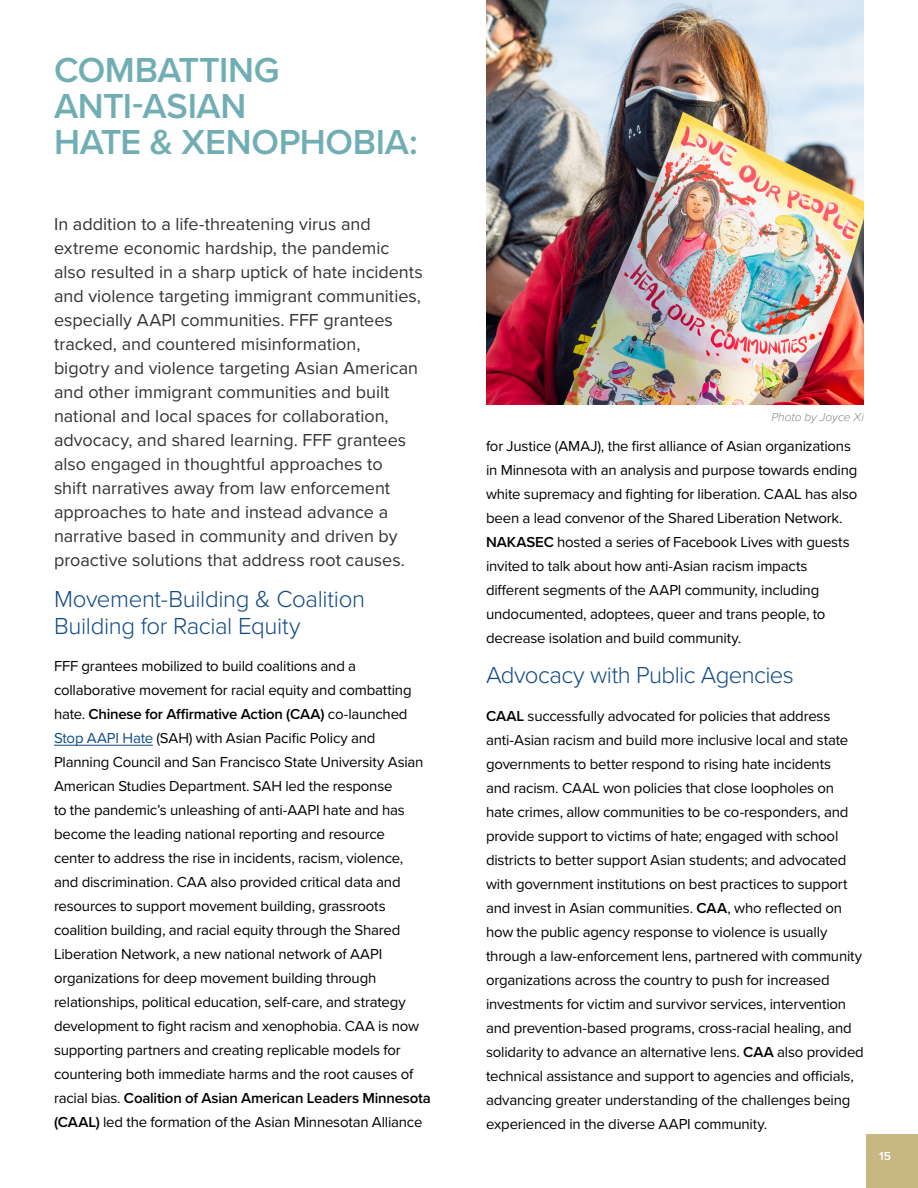
<style>
.page{position:relative;width:918px;height:1188px;background:#fff}
.page>*{position:absolute;margin:0;border:0;box-sizing:border-box;transform-origin:0 0}
.t1{font:600 36px/36px "Proxima Nova";letter-spacing:-.01em;color:#71aeb3}
.t2{font:300 24px/27px "Proxima Nova";letter-spacing:-.015em;color:#114b86}
.t3{font:18px/24px "Proxima Nova";color:#333}
.t4{font:15px/24px "Proxima Nova";letter-spacing:-.015em;color:#000}
.t5{font:italic 300 12px "Proxima Nova";color:#888}
.t6{font:600 12px "Proxima Nova";color:#fff}
.s1{font-weight:600}
.s2{color:#114b86}
</style>
<div class="page">
<div style="left:866px;top:1134px;width:52px;height:54px;background:#c6b783"></div>
<hr style="left:54px;top:745px;width:99px;height:1px;background:#114b86">
<img style="left:486px;top:0;width:378px;height:405px">
<p class="t1" style="left:54px;top:53px;width:365px">COMBATTING<br>ANTI-ASIAN<br>HATE &amp; XENOPHOBIA:</p>
<p class="t3" style="left:54px;top:213px;width:370px">In addition to a life-threatening virus and extreme economic hardship, the pandemic also resulted in a sharp uptick of hate incidents and violence targeting immigrant communities, especially AAPI communities. FFF grantees tracked, and countered misinformation,<br>bigotry and violence targeting Asian American and other immigrant communities and built national and local spaces for collaboration, advocacy, and shared learning. FFF grantees also engaged in thoughtful approaches to<br>shift narratives away from law enforcement approaches to hate and instead advance a narrative based in community and driven by proactive solutions that address root causes.</p>
<p class="t2" style="left:54px;top:586px;width:313px">Movement-Building &amp; Coalition<br>Building for Racial Equity</p>
<p class="t4" style="left:54px;top:655px;width:378px">FFF grantees mobilized to build coalitions and a collaborative movement for racial equity and combatting hate. <span class="s1">Chinese for Affirmative Action (CAA)</span> co-launched <span class="s2">Stop AAPI Hate</span> (SAH) with Asian Pacific Policy and Planning Council and San Francisco State University Asian American Studies Department. SAH led the response<br>to the pandemic’s unleashing of anti-AAPI hate and has become the leading national reporting and resource<br>center to address the rise in incidents, racism, violence, and discrimination. CAA also provided critical data and resources to support movement building, grassroots coalition building, and racial equity through the Shared Liberation Network, a new national network of AAPI organizations for deep movement building through relationships, political education, self-care, and strategy development to fight racism and xenophobia. CAA is now supporting partners and creating replicable models for countering both immediate harms and the root causes of racial bias. <span class="s1">Coalition of Asian American Leaders Minnesota (CAAL)</span> led the formation of the Asian Minnesotan Alliance</p>
<p class="t5" style="left:771px;top:408px;width:94px">Photo by Joyce Xi</p>
<p class="t4" style="left:486px;top:434px;width:373px">for Justice (AMAJ), the first alliance of Asian organizations in Minnesota with an analysis and purpose towards ending white supremacy and fighting for liberation. CAAL has also been a lead convenor of the Shared Liberation Network.<br><span class="s1">NAKASEC</span> hosted a series of Facebook Lives with guests invited to talk about how anti-Asian racism impacts different segments of the AAPI community, including undocumented, adoptees, queer and trans people, to decrease isolation and build community.</p>
<p class="t2" style="left:486px;top:662px;width:309px">Advocacy with Public Agencies</p>
<p class="t4" style="left:486px;top:704px;width:379px"><span class="s1">CAAL</span> successfully advocated for policies that address anti-Asian racism and build more inclusive local and state governments to better respond to rising hate incidents<br>and racism. CAAL won policies that close loopholes on hate crimes, allow communities to be co-responders, and provide support to victims of hate; engaged with school districts to better support Asian students; and advocated with government institutions on best practices to support and invest in Asian communities. <span class="s1">CAA</span>, who reflected on how the public agency response to violence is usually through a law-enforcement lens, partnered with community organizations across the country to push for increased investments for victim and survivor services, intervention and prevention-based programs, cross-racial healing, and solidarity to advance an alternative lens. <span class="s1">CAA</span> also provided technical assistance and support to agencies and officials, advancing greater understanding of the challenges being experienced in the diverse AAPI community.</p>
<p class="t6" style="left:879px;top:1149px;width:13px">15</p>
</div>
